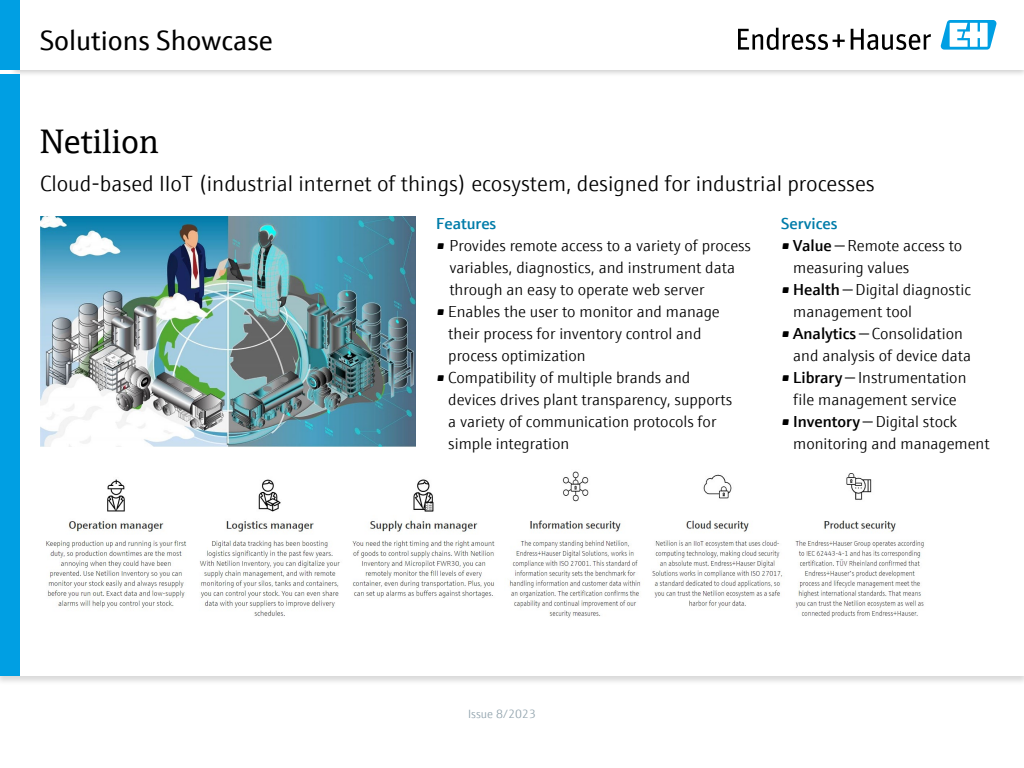
<style>
.page{position:relative;width:1024px;height:768px;background:#fff}
.page>*{position:absolute;margin:0;border:0;box-sizing:border-box;transform-origin:0 0}
.t1{font:34px "E+H Serif";color:#000}
.t2{font:28px "E+H Sans";color:#000}
.t3{font:300 22px "E+H Sans";color:#000}
.t4{font:300 16px/22px "E+H Sans";color:#000}
.t5{font:600 16px "E+H Sans";color:#007ca9}
.t6{font:300 12px "E+H Sans";color:#90a2ac}
.s1{font-weight:600}
</style>
<div class="page">
<div style="left:0;top:665px;width:1024px;height:21px;background:#000;opacity:.15"></div>
<div style="left:0;top:666px;width:1024px;height:10px;background:#fff"></div>
<img style="left:45px;top:479px;width:450px;height:137px">
<img style="left:509px;top:471px;width:415px;height:147px">
<img style="left:40px;top:217px;width:376px;height:229px">
<div style="left:9px;top:0;width:1015px;height:78px;background:#000;opacity:.2"></div>
<div style="left:15px;top:0;width:1009px;height:70px;background:#fff"></div>
<div style="left:0;top:0;width:20px;height:70px;background:#009fe3"></div>
<div style="left:0;top:74px;width:20px;height:602px;background:#009fe3"></div>
<svg style="left:738px;top:28px;width:107px;height:22px"></svg>
<svg style="left:851px;top:29px;width:80px;height:21px"></svg>
<svg style="left:940px;top:20px;width:56px;height:30px"></svg>
<h2 class="t2" style="left:40px;top:20px;width:235px">Solutions Showcase</h2>
<h1 class="t1" style="left:40px;top:116px;width:121px">Netilion</h1>
<h3 class="t3" style="left:40px;top:167px;width:836px">Cloud-based IIoT (industrial internet of things) ecosystem, designed for industrial processes</h3>
<p class="t5" style="left:436px;top:211px;width:62px">Features</p>
<p class="t4" style="left:449px;top:233px;width:303px;text-indent:-13px">• Provides remote access to a variety of process variables, diagnostics, and instrument data through an easy to operate web server</p>
<p class="t4" style="left:448px;top:299px;width:273px;text-indent:-12px">• Enables the user to monitor and manage their process for inventory control and process optimization</p>
<p class="t4" style="left:448px;top:365px;width:286px;text-indent:-12px">• Compatibility of multiple brands and devices drives plant transparency, supports a variety of communication protocols for simple integration</p>
<p class="t5" style="left:781px;top:211px;width:58px">Services</p>
<p class="t4" style="left:793px;top:233px;width:171px;text-indent:-12px">• <span class="s1">Value</span> — Remote access to measuring values</p>
<p class="t4" style="left:793px;top:277px;width:179px;text-indent:-12px">• <span class="s1">Health</span> — Digital diagnostic management tool</p>
<p class="t4" style="left:793px;top:321px;width:180px;text-indent:-12px">• <span class="s1">Analytics</span> — Consolidation and analysis of device data</p>
<p class="t4" style="left:781px;top:365px;width:187px;text-align:center">• <span class="s1">Library</span> — Instrumentation file management service</p>
<p class="t4" style="left:793px;top:409px;width:198px;text-indent:-12px">• <span class="s1">Inventory</span> — Digital stock monitoring and management</p>
<p class="t6" style="left:468px;top:705px;width:69px">Issue 8/2023</p>
</div>
